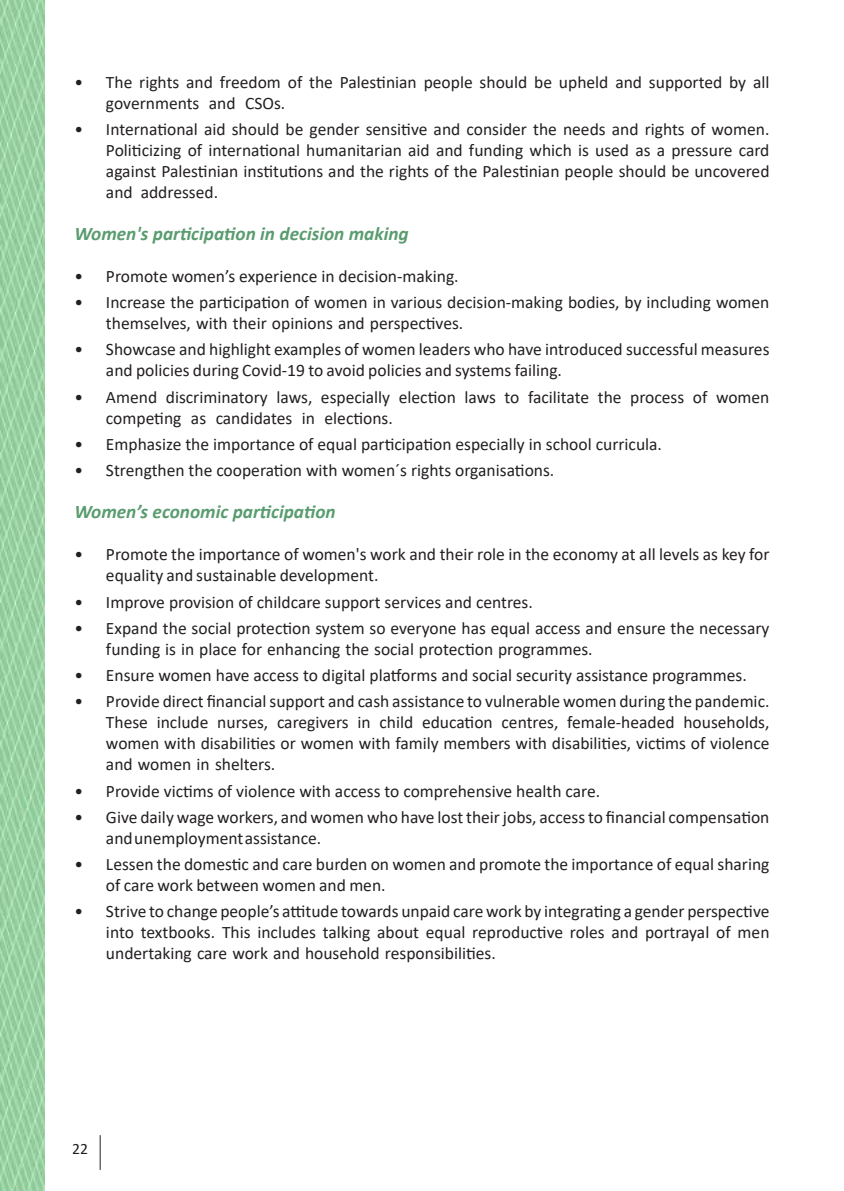
<style>
.page{position:relative;width:844px;height:1191px;background:#fff}
.page>*{position:absolute;margin:0;border:0;box-sizing:border-box;transform-origin:0 0}
.t1{font:italic 700 19.25px "Calibri";color:#599c6f}
.t2{font:17.5px/21px "Calibri";color:#231f20}
.t3{font:15.75px "Calibri";color:#231f20}
</style>
<div class="page">
<hr style="left:100px;top:1135px;width:1px;height:34px;background:#231f20">
<img style="left:0;top:0;width:45px;height:1191px">
<p class="t2" style="left:106px;top:71px;width:664px;text-indent:-32px">• The rights and freedom of the Palestinian people should be upheld and supported by all governments and CSOs.</p>
<p class="t2" style="left:106px;top:118px;width:664px;text-align:justify;text-indent:-32px">• International aid should be gender sensitive and consider the needs and rights of women.<br>Politicizing of international humanitarian aid and funding which is used as a pressure card against Palestinian institutions and the rights of the Palestinian people should be uncovered and addressed.</p>
<p class="t1" style="left:74px;top:220px;width:336px">Women's participation in decision making</p>
<p class="t2" style="left:74px;top:265px;width:385px">• Promote women’s experience in decision-making.</p>
<p class="t2" style="left:106px;top:291px;width:664px;text-indent:-32px">• Increase the participation of women in various decision-making bodies, by including women themselves, with their opinions and perspectives.</p>
<p class="t2" style="left:106px;top:339px;width:664px;text-indent:-32px">• Showcase and highlight examples of women leaders who have introduced successful measures and policies during Covid-19 to avoid policies and systems failing.</p>
<p class="t2" style="left:106px;top:386px;width:664px;text-indent:-32px">• Amend discriminatory laws, especially election laws to facilitate the process of women competing as candidates in elections.</p>
<p class="t2" style="left:74px;top:433px;width:589px">• Emphasize the importance of equal participation especially in school curricula.</p>
<p class="t2" style="left:74px;top:459px;width:481px">• Strengthen the cooperation with women´s rights organisations.</p>
<p class="t1" style="left:74px;top:498px;width:263px">Women’s economic participation</p>
<p class="t2" style="left:106px;top:543px;width:664px;text-indent:-32px">• Promote the importance of women's work and their role in the economy at all levels as key for equality and sustainable development.</p>
<p class="t2" style="left:74px;top:591px;width:460px">• Improve provision of childcare support services and centres.</p>
<p class="t2" style="left:106px;top:617px;width:664px;text-indent:-32px">• Expand the social protection system so everyone has equal access and ensure the necessary funding is in place for enhancing the social protection programmes.</p>
<p class="t2" style="left:74px;top:664px;width:673px">• Ensure women have access to digital platforms and social security assistance programmes.</p>
<p class="t2" style="left:106px;top:690px;width:664px;text-align:justify;text-indent:-32px">• Provide direct financial support and cash assistance to vulnerable women during the pandemic.<br>These include nurses, caregivers in child education centres, female-headed households, women with disabilities or women with family members with disabilities, victims of violence and women in shelters.</p>
<p class="t2" style="left:74px;top:780px;width:527px">• Provide victims of violence with access to comprehensive health care.</p>
<p class="t2" style="left:106px;top:806px;width:664px;text-indent:-32px">• Give daily wage workers, and women who have lost their jobs, access to financial compensation and unemployment assistance.</p>
<p class="t2" style="left:106px;top:853px;width:664px;text-indent:-32px">• Lessen the domestic and care burden on women and promote the importance of equal sharing of care work between women and men.</p>
<p class="t2" style="left:106px;top:900px;width:664px;text-align:justify;text-indent:-32px">• Strive to change people’s attitude towards unpaid care work by integrating a gender perspective into textbooks. This includes talking about equal reproductive roles and portrayal of men undertaking care work and household responsibilities.</p>
<p class="t3" style="left:72px;top:1138px;width:17px">22</p>
</div>
